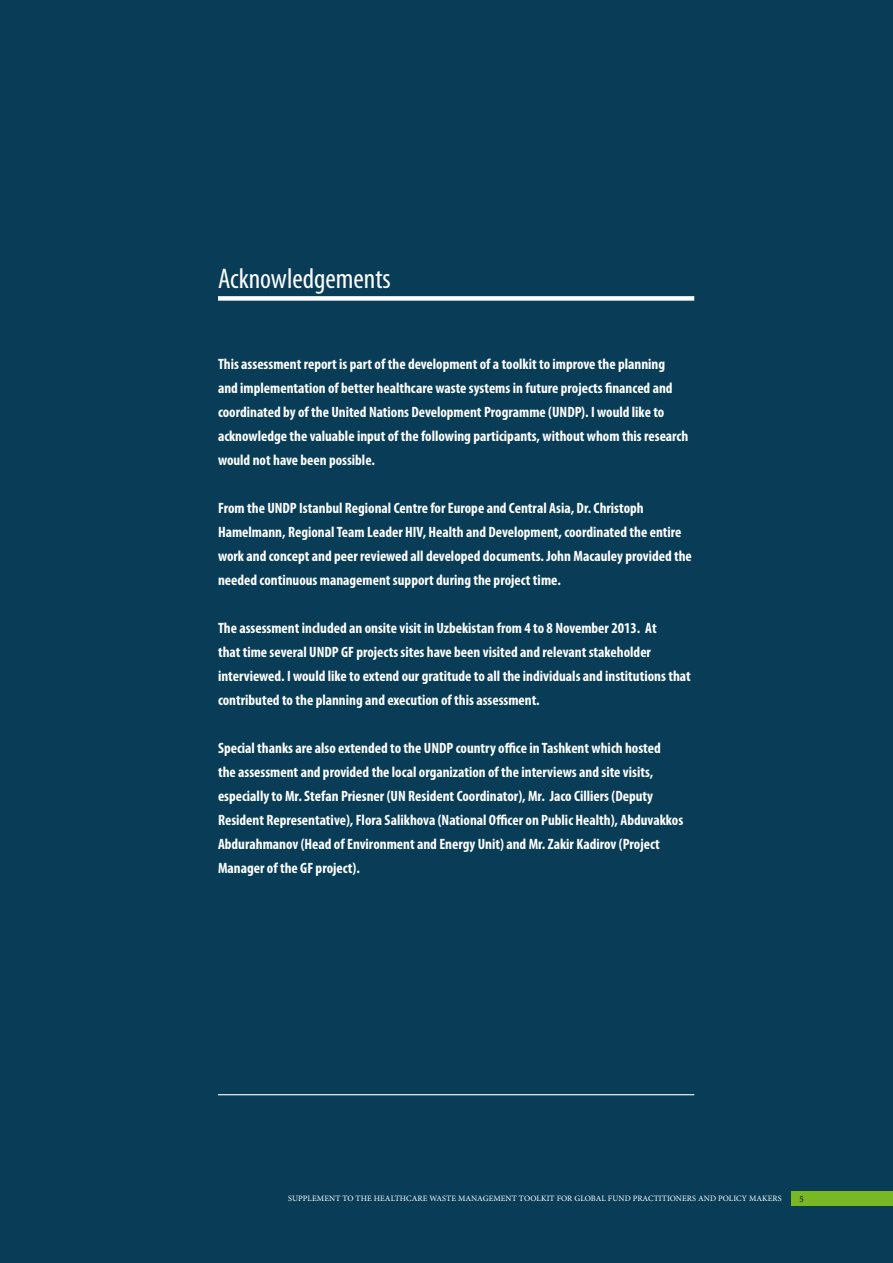
<style>
.page{position:relative;width:893px;height:1263px;background:#093d57}
.page>*{position:absolute;margin:0;border:0;box-sizing:border-box;transform-origin:0 0}
.t1{font:condensed 28.5px "Myriad Pro";color:#fff}
.t2{font:700 condensed 15px/24px "Myriad Pro";color:#fff}
.t3{font:9px "Minion Pro";color:#000}
.t4{font:8.25px "Minion Pro";letter-spacing:.01em;color:#fff}
</style>
<div class="page">
<div style="left:218px;top:296px;width:476px;height:5px;background:#fff"></div>
<hr style="left:218px;top:1094px;width:476px;height:1px;background:#fff">
<div style="left:791px;top:1191px;width:102px;height:15px;background:#79b825"></div>
<h1 class="t1" style="left:218px;top:263px;width:174px">Acknowledgements</h1>
<p class="t2" style="left:218px;top:352px;width:472px">This assessment report is part of the development of a toolkit to improve the planning and implementation of better healthcare waste systems in future projects financed and coordinated by of the United Nations Development Programme (UNDP). I would like to acknowledge the valuable input of the following participants, without whom this research would not have been possible.</p>
<p class="t2" style="left:218px;top:496px;width:475px">From the UNDP Istanbul Regional Centre for Europe and Central Asia, Dr. Christoph Hamelmann, Regional Team Leader HIV, Health and Development, coordinated the entire work and concept and peer reviewed all developed documents. John Macauley provided the needed continuous management support during the project time.</p>
<p class="t2" style="left:218px;top:616px;width:474px">The assessment included an onsite visit in Uzbekistan from 4 to 8 November 2013. At<br>that time several UNDP GF projects sites have been visited and relevant stakeholder interviewed. I would like to extend our gratitude to all the individuals and institutions that contributed to the planning and execution of this assessment.</p>
<p class="t2" style="left:218px;top:736px;width:467px">Special thanks are also extended to the UNDP country office in Tashkent which hosted<br>the assessment and provided the local organization of the interviews and site visits, especially to Mr. Stefan Priesner (UN Resident Coordinator), Mr. Jaco Cilliers (Deputy Resident Representative), Flora Salikhova (National Officer on Public Health), Abduvakkos Abdurahmanov (Head of Environment and Energy Unit) and Mr. Zakir Kadirov (Project Manager of the GF project).</p>
<p class="t4" style="left:288px;top:1193px;width:495px">SUPPLEMENT TO THE HEALTHCARE WASTE MANAGEMENT TOOLKIT FOR GLOBAL FUND PRACTITIONERS AND POLICY MAKERS</p>
<p class="t3" style="left:799px;top:1193px;width:6px">5</p>
</div>
